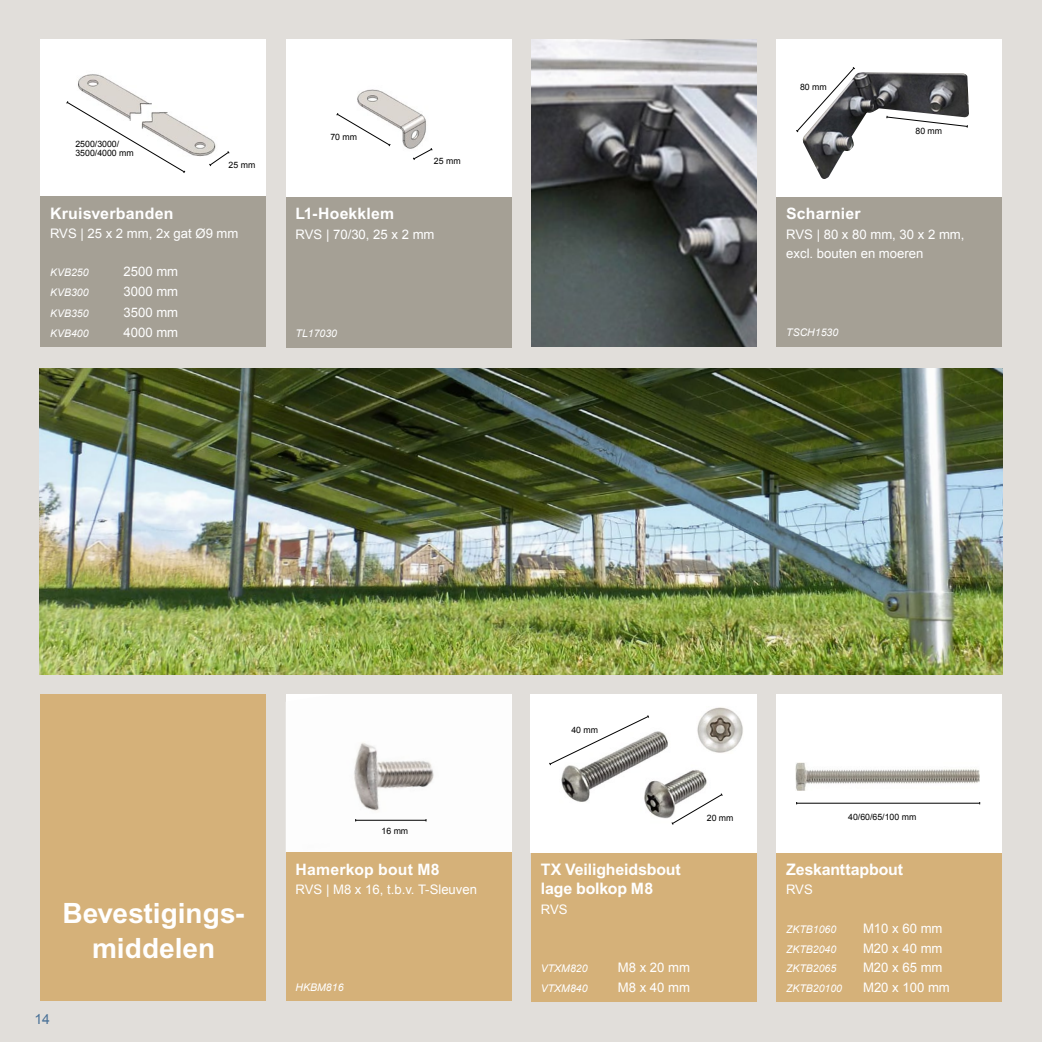
<style>
.page{position:relative;width:1042px;height:1042px;background:#e1deda}
.page>*{position:absolute;margin:0;border:0;box-sizing:border-box;transform-origin:0 0}
.t1{font:700 28px/35px "Arial";color:#fff;text-align:center}
.t2{font:700 15.92px/19.4px "Arial";letter-spacing:-.005em;color:#fff}
.t3{font:700 15.75px "Arial";letter-spacing:.015em;color:#fff}
.t4{font:14px "Arial";color:#497197}
.t5{font:13.12px/19.2px "Arial";color:#fff}
.t6{font:italic 10.5px "Arial";color:#fff}
.t7{font:8.75px/8.8px "Arial";color:#000}
.s1{font-size:15.75px}
</style>
<div class="page">
<div style="left:40px;top:694px;width:226px;height:307px;background:#d5b179"></div>
<img style="left:286px;top:694px;width:225px;height:158px">
<div style="left:286px;top:852px;width:225px;height:149px;background:#d5b179"></div>
<div style="left:531px;top:852px;width:225px;height:149px;background:#d5b179"></div>
<img style="left:531px;top:694px;width:225px;height:158px">
<svg style="left:549px;top:715px;width:100px;height:51px;background:#e3e2e1"></svg>
<svg style="left:671px;top:793px;width:52px;height:32px;background:#e5e5e5"></svg>
<div style="left:776px;top:852px;width:226px;height:149px;background:#d5b179"></div>
<div style="left:776px;top:694px;width:226px;height:158px;background:#fff"></div>
<img style="left:796px;top:762px;width:183px;height:28px">
<div style="left:688px;top:703px;width:59px;height:58px;background:#fff"></div>
<img style="left:697px;top:707px;width:46px;height:46px">
<hr style="left:356px;top:820px;width:70px;height:1px;background:#000">
<hr style="left:796px;top:803px;width:183px;height:1px;background:#000">
<div style="left:40px;top:39px;width:226px;height:159px;background:#fff"></div>
<img style="left:78px;top:74px;width:138px;height:83px">
<svg style="left:209px;top:151px;width:21px;height:16px"></svg>
<svg style="left:66px;top:101px;width:120px;height:72px"></svg>
<div style="left:40px;top:197px;width:226px;height:150px;background:#a5a095"></div>
<div style="left:776px;top:39px;width:226px;height:159px;background:#fff"></div>
<img style="left:802px;top:72px;width:167px;height:107px">
<svg style="left:886px;top:116px;width:82px;height:12px"></svg>
<svg style="left:796px;top:67px;width:59px;height:66px"></svg>
<div style="left:776px;top:197px;width:226px;height:149px;background:#a5a095"></div>
<div style="left:286px;top:39px;width:225px;height:169px;background:#fff"></div>
<img style="left:357px;top:89px;width:70px;height:60px">
<div style="left:286px;top:197px;width:225px;height:150px;background:#a5a095"></div>
<svg style="left:412px;top:147px;width:21px;height:13px"></svg>
<svg style="left:336px;top:112px;width:55px;height:35px"></svg>
<img style="left:40px;top:369px;width:962px;height:306px">
<img style="left:531px;top:39px;width:225px;height:307px">
<p class="t7" style="left:75px;top:140px;width:60px">2500/3000/<br>3500/4000 mm</p>
<p class="t7" style="left:229px;top:160px;width:28px">25 mm</p>
<p class="t2" style="left:50px;top:204px;width:125px">Kruisverbanden</p>
<p class="t5" style="left:50px;top:223px;width:190px">RVS | 25 x 2 mm, 2x gat Ø9 mm</p>
<p class="t6" style="left:50px;top:267px;width:40px">KVB250</p>
<p class="t5" style="left:124px;top:262px;width:56px">2500 mm</p>
<p class="t6" style="left:50px;top:287px;width:40px">KVB300</p>
<p class="t5" style="left:124px;top:282px;width:56px">3000 mm</p>
<p class="t6" style="left:50px;top:307px;width:40px">KVB350</p>
<p class="t5" style="left:124px;top:302px;width:56px">3500 mm</p>
<p class="t6" style="left:50px;top:327px;width:40px">KVB400</p>
<p class="t5" style="left:124px;top:322px;width:56px">4000 mm</p>
<p class="t7" style="left:330px;top:133px;width:28px">70 mm</p>
<p class="t7" style="left:434px;top:157px;width:28px">25 mm</p>
<p class="t3" style="left:296px;top:205px;width:100px">L1-Hoekklem</p>
<p class="t5" style="left:296px;top:225px;width:140px">RVS | 70/30, 25 x 2 mm</p>
<p class="t6" style="left:296px;top:328px;width:43px">TL17030</p>
<p class="t7" style="left:800px;top:83px;width:28px">80 mm</p>
<p class="t7" style="left:915px;top:127px;width:28px">80 mm</p>
<p class="t3" style="left:786px;top:205px;width:76px">Scharnier</p>
<p class="t5" style="left:786px;top:224px;width:180px">RVS | 80 x 80 mm, 30 x 2 mm, excl. bouten en moeren</p>
<p class="t6" style="left:786px;top:327px;width:53px">TSCH1530</p>
<h1 class="t1" style="left:63px;top:895px;width:184px">Bevestigings&shy;middelen</h1>
<p class="t4" style="left:34px;top:1010px;width:17px">14</p>
<p class="t7" style="left:381px;top:827px;width:28px">16 mm</p>
<p class="t3" style="left:296px;top:860px;width:145px">Hamerkop bout M8</p>
<p class="t5" style="left:296px;top:880px;width:183px">RVS | M8 x 16, t.b.v. T-Sleuven</p>
<p class="t6" style="left:296px;top:982px;width:49px">HKBM816</p>
<p class="t7" style="left:571px;top:725px;width:28px">40 mm</p>
<p class="t2" style="left:541px;top:859px;width:142px">TX Veiligheidsbout lage bolkop <span class="s1">M8</span></p>
<p class="t5" style="left:541px;top:899px;width:28px">RVS</p>
<p class="t7" style="left:707px;top:813px;width:28px">20 mm</p>
<p class="t6" style="left:541px;top:962px;width:48px">VTXM820</p>
<p class="t5" style="left:618px;top:958px;width:74px">M8 x 20 mm</p>
<p class="t6" style="left:541px;top:982px;width:48px">VTXM840</p>
<p class="t5" style="left:618px;top:977px;width:74px">M8 x 40 mm</p>
<p class="t7" style="left:848px;top:813px;width:70px">40/60/65/100 mm</p>
<p class="t2" style="left:786px;top:859px;width:119px">Zeskanttapbout</p>
<p class="t5" style="left:786px;top:880px;width:28px">RVS</p>
<p class="t6" style="left:786px;top:923px;width:52px">ZKTB1060</p>
<p class="t5" style="left:863px;top:919px;width:81px">M10 x 60 mm</p>
<p class="t6" style="left:786px;top:943px;width:52px">ZKTB2040</p>
<p class="t5" style="left:863px;top:938px;width:81px">M20 x 40 mm</p>
<p class="t6" style="left:786px;top:962px;width:52px">ZKTB2065</p>
<p class="t5" style="left:863px;top:958px;width:81px">M20 x 65 mm</p>
<p class="t6" style="left:786px;top:982px;width:58px">ZKTB20100</p>
<p class="t5" style="left:863px;top:977px;width:88px">M20 x 100 mm</p>
</div>
